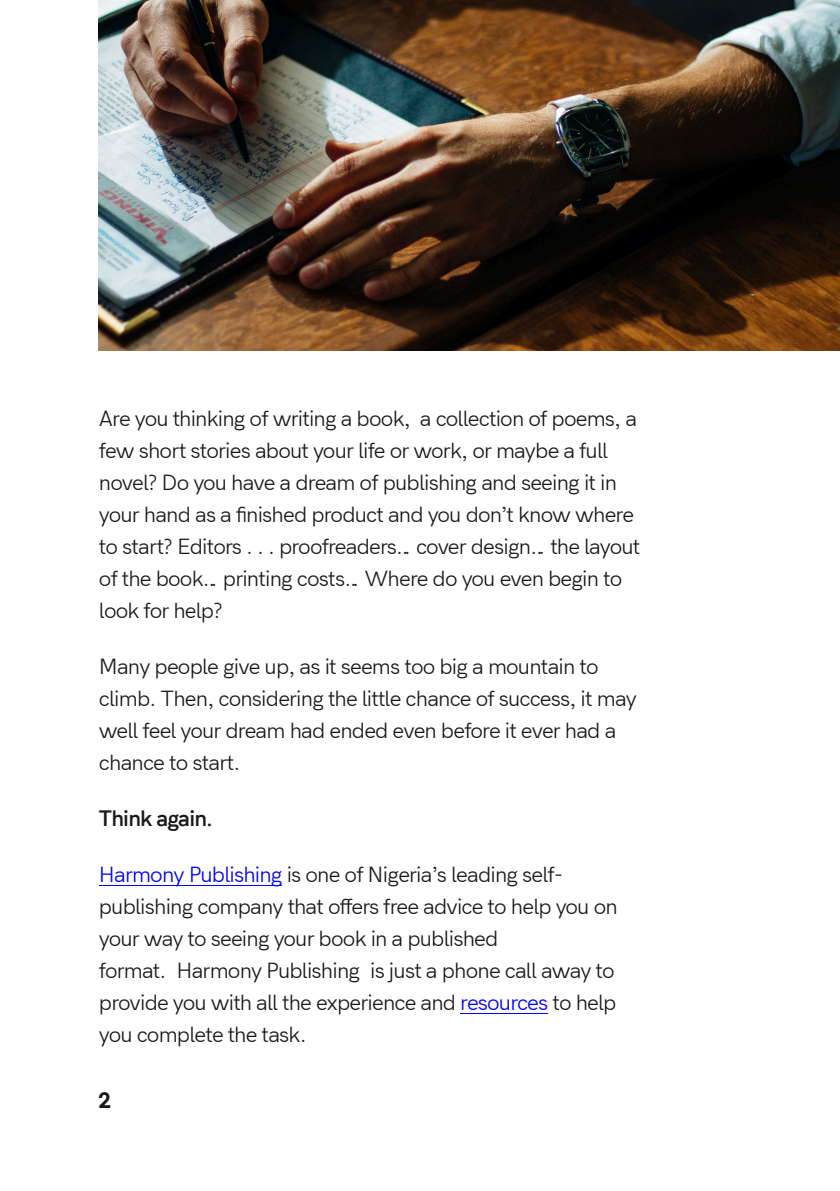
<style>
.page{position:relative;width:840px;height:1191px;background:#fff}
.page>*{position:absolute;margin:0;border:0;box-sizing:border-box;transform-origin:0 0}
.t1{font:20px/32px "Acari Sans Neue";letter-spacing:-.04em;color:#1a1a1a}
.t2{font:700 20px "Acari Sans Neue";letter-spacing:-.04em;color:#1a1a1a}
.t3{font:900 20px "Acari Sans Neue";color:#1a1a1a}
.s1{color:#00f}
</style>
<div class="page">
<hr style="left:99px;top:885px;width:182px;height:1px;background:#00f">
<hr style="left:460px;top:1013px;width:87px;height:1px;background:#00f">
<img style="left:99px;top:0;width:740px;height:350px">
<p class="t1" style="left:99px;top:404px;width:542px">Are you thinking of writing a book, a collection of poems, a few short stories about your life or work, or maybe a full novel? Do you have a dream of publishing and seeing it in your hand as a finished product and you don’t know where to start? Editors . . . proofreaders… cover design… the layout of the book… printing costs… Where do you even begin to look for help?</p>
<p class="t1" style="left:99px;top:652px;width:539px">Many people give up, as it seems too big a mountain to climb. Then, considering the little chance of success, it may well feel your dream had ended even before it ever had a chance to start.</p>
<p class="t2" style="left:99px;top:810px;width:116px">Think again.</p>
<p class="t1" style="left:99px;top:860px;width:520px"><span class="s1">Harmony Publishing</span> is one of Nigeria’s leading self&shy;publishing company that offers free advice to help you on your way to seeing your book in a published<br>format. Harmony Publishing is just a phone call away to provide you with all the experience and <span class="s1">resources</span> to help you complete the task.</p>
<p class="t3" style="left:98px;top:1092px;width:14px">2</p>
</div>
